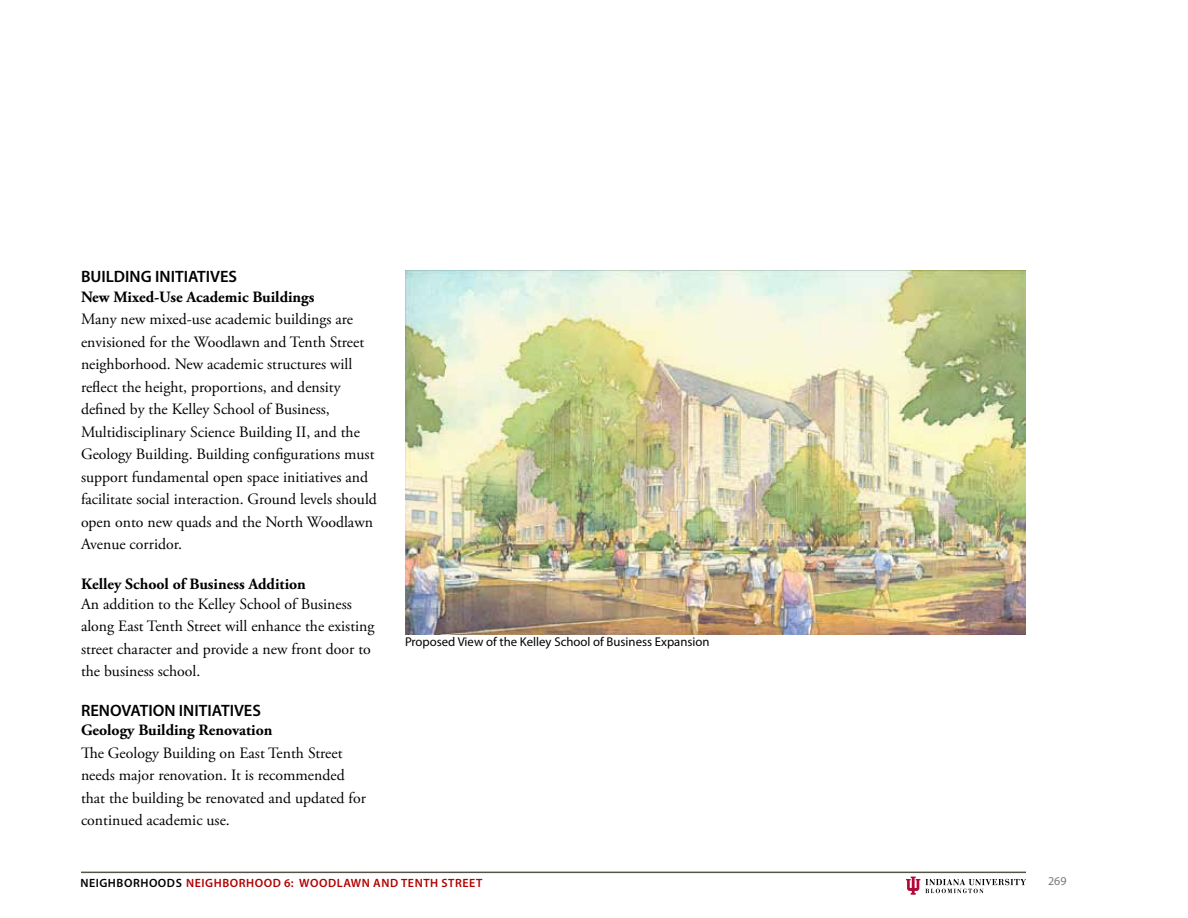
<style>
.page{position:relative;width:1188px;height:918px;background:#fff}
.page>*{position:absolute;margin:0;border:0;box-sizing:border-box;transform-origin:0 0}
.t1{font:600 16.5px "Myriad Pro";color:#000}
.t2{font:15.75px/22.5px "Adobe Garamond Pro";color:#000}
.t3{font:700 15.75px "Adobe Garamond Pro";color:#000}
.t4{font:12.75px "Myriad Pro";color:#000}
.t5{font:600 12px "Myriad Pro";letter-spacing:.045em;color:#b20000}
.t6{font:600 12px "Myriad Pro";color:#000}
.t7{font:12px "Myriad Pro";color:#77787b}
</style>
<div class="page">
<hr style="left:81px;top:872px;width:945px;height:1px;background:#54534a">
<svg style="left:906px;top:877px;width:120px;height:18px"></svg>
<img style="left:406px;top:270px;width:620px;height:365px">
<p class="t1" style="left:81px;top:266px;width:158px">BUILDING INITIATIVES</p>
<p class="t3" style="left:81px;top:288px;width:235px">New Mixed-Use Academic Buildings</p>
<p class="t2" style="left:81px;top:309px;width:297px">Many new mixed-use academic buildings are envisioned for the Woodlawn and Tenth Street neighborhood. New academic structures will reflect the height, proportions, and density defined by the Kelley School of Business, Multidisciplinary Science Building II, and the Geology Building. Building configurations must support fundamental open space initiatives and facilitate social interaction. Ground levels should open onto new quads and the North Woodlawn Avenue corridor.</p>
<p class="t3" style="left:81px;top:575px;width:226px">Kelley School of Business Addition</p>
<p class="t2" style="left:81px;top:593px;width:295px">An addition to the Kelley School of Business along East Tenth Street will enhance the existing street character and provide a new front door to the business school.</p>
<p class="t1" style="left:81px;top:700px;width:182px">RENOVATION INITIATIVES</p>
<p class="t3" style="left:81px;top:721px;width:193px">Geology Building Renovation</p>
<p class="t2" style="left:81px;top:742px;width:286px">The Geology Building on East Tenth Street needs major renovation. It is recommended that the building be renovated and updated for continued academic use.</p>
<p class="t4" style="left:405px;top:634px;width:306px">Proposed View of the Kelley School of Business Expansion</p>
<p class="t6" style="left:80px;top:875px;width:9px">NEIGHBORHOODS</p>
<p class="t5" style="left:186px;top:875px;width:298px">NEIGHBORHOOD 6: WOODLAWN AND TENTH STREET</p>
<p class="t7" style="left:1048px;top:875px;width:20px">269</p>
</div>
